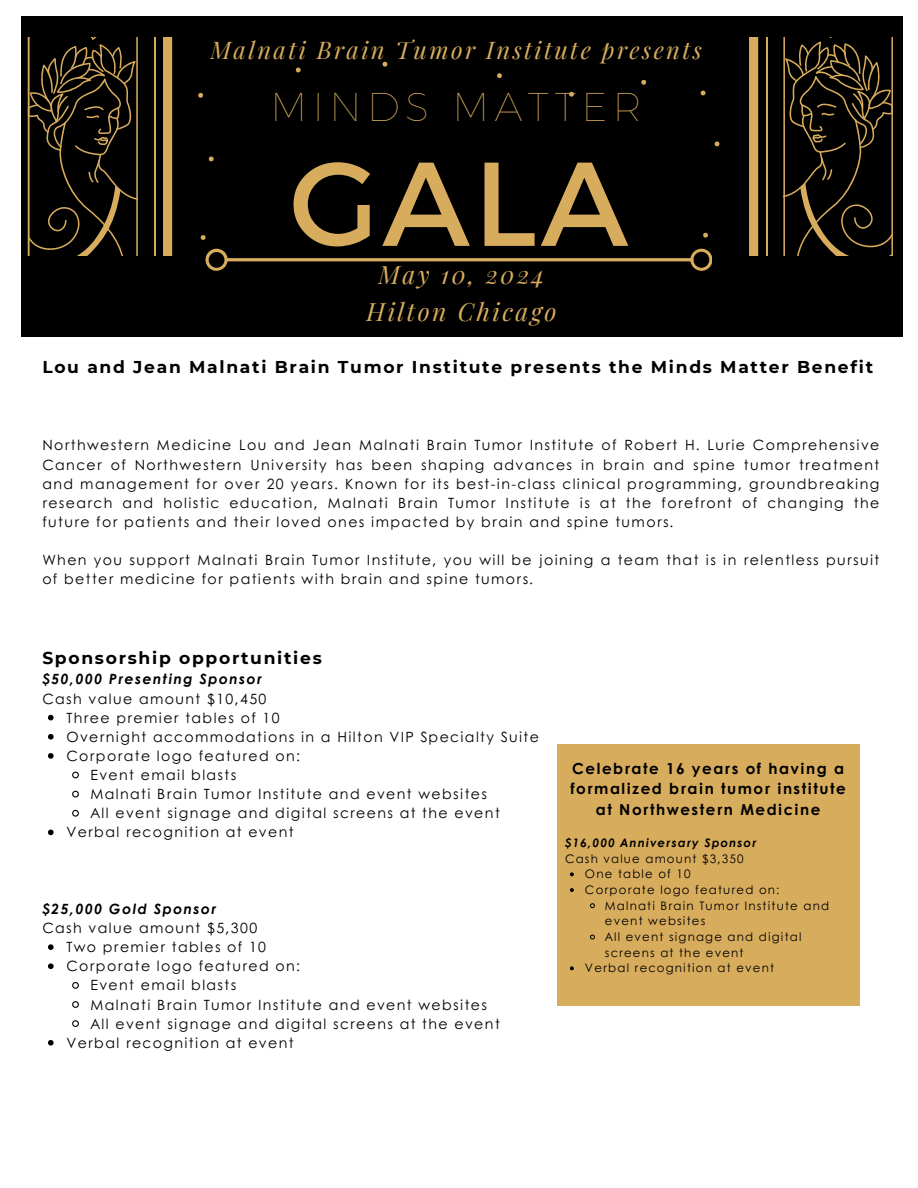
<style>
.page{position:relative;width:918px;height:1188px;background:#fff}
.page>*{position:absolute;margin:0;border:0;box-sizing:border-box;transform-origin:0 0}
.t1{font:118.95px "Montserrat";color:#d7ac5d}
.t2{font:100 40.2px "Montserrat";letter-spacing:.14em;color:#d7ac5d}
.t3{font:italic 24.75px "Playfair Display";letter-spacing:.1em;color:#d7ac5d}
.t4{font:italic 23.85px "Playfair Display";letter-spacing:.1em;color:#d7ac5d}
.t5{font:700 17.1px "Montserrat";letter-spacing:.1em;color:#000}
.t6{font:700 15.15px/20.5px "Century Gothic";letter-spacing:.1em;color:#000;text-align:center}
.t7{font:14.1px/19.2px "Century Gothic";letter-spacing:.1em;color:#000;text-align:justify}
.t8{font:italic 700 14.1px "Century Gothic";letter-spacing:.1em;color:#000}
.t9{font:11.7px/15.6px "Century Gothic";letter-spacing:.1em;color:#000}
.t10{font:italic 700 11.7px "Century Gothic";letter-spacing:.1em;color:#000}
</style>
<div class="page">
<div style="left:21px;top:16px;width:881px;height:320px;background:#000"></div>
<svg style="left:206px;top:256px;width:506px;height:15px"></svg>
<svg style="left:48px;top:715px;width:6px;height:5px"></svg>
<svg style="left:48px;top:734px;width:6px;height:6px"></svg>
<svg style="left:48px;top:753px;width:6px;height:6px"></svg>
<svg style="left:72px;top:771px;width:7px;height:8px"></svg>
<svg style="left:72px;top:790px;width:7px;height:8px"></svg>
<svg style="left:72px;top:809px;width:7px;height:8px"></svg>
<svg style="left:48px;top:830px;width:6px;height:5px"></svg>
<svg style="left:48px;top:944px;width:6px;height:6px"></svg>
<svg style="left:48px;top:963px;width:6px;height:6px"></svg>
<svg style="left:72px;top:982px;width:7px;height:7px"></svg>
<svg style="left:72px;top:1001px;width:7px;height:7px"></svg>
<svg style="left:72px;top:1020px;width:7px;height:7px"></svg>
<svg style="left:48px;top:1040px;width:6px;height:6px"></svg>
<div style="left:557px;top:744px;width:303px;height:262px;background:#d7ac5d"></div>
<svg style="left:27px;top:37px;width:64px;height:219px"></svg>
<svg style="left:832px;top:37px;width:61px;height:219px"></svg>
<svg style="left:382px;top:61px;width:6px;height:6px"></svg>
<svg style="left:497px;top:73px;width:5px;height:5px"></svg>
<svg style="left:91px;top:37px;width:210px;height:219px"></svg>
<svg style="left:569px;top:37px;width:263px;height:219px"></svg>
<svg style="left:570px;top:872px;width:4px;height:4px"></svg>
<svg style="left:570px;top:888px;width:4px;height:4px"></svg>
<svg style="left:590px;top:903px;width:5px;height:6px"></svg>
<svg style="left:590px;top:934px;width:5px;height:6px"></svg>
<svg style="left:570px;top:966px;width:4px;height:4px"></svg>
<p class="t4" style="left:211px;top:33px;width:493px">Malnati Brain Tumor Institute presents</p>
<p class="t2" style="left:271px;top:81px;width:373px">MINDS MATTER</p>
<p class="t1" style="left:289px;top:126px;width:340px">GALA</p>
<p class="t3" style="left:378px;top:257px;width:168px">May 10, 2024</p>
<p class="t3" style="left:367px;top:294px;width:192px">Hilton Chicago</p>
<p class="t5" style="left:42px;top:356px;width:832px">Lou and Jean Malnati Brain Tumor Institute presents the Minds Matter Benefit</p>
<p class="t7" style="left:42px;top:435px;width:839px">Northwestern Medicine Lou and Jean Malnati Brain Tumor Institute of Robert H. Lurie Comprehensive Cancer of Northwestern University has been shaping advances in brain and spine tumor treatment and management for over 20 years. Known for its best-in-class clinical programming, groundbreaking research and holistic education, Malnati Brain Tumor Institute is at the forefront of changing the future for patients and their loved ones impacted by brain and spine tumors.</p>
<p class="t7" style="left:42px;top:550px;width:839px">When you support Malnati Brain Tumor Institute, you will be joining a team that is in relentless pursuit of better medicine for patients with brain and spine tumors.</p>
<p class="t5" style="left:42px;top:648px;width:281px">Sponsorship opportunities</p>
<p class="t8" style="left:42px;top:669px;width:221px">$50,000 Presenting Sponsor</p>
<p class="t7" style="left:42px;top:688px;width:226px">Cash value amount $10,450</p>
<p class="t7" style="left:66px;top:707px;width:215px">Three premier tables of 10</p>
<p class="t7" style="left:66px;top:726px;width:474px">Overnight accommodations in a Hilton VIP Specialty Suite</p>
<p class="t7" style="left:66px;top:746px;width:235px">Corporate logo featured on:</p>
<p class="t7" style="left:90px;top:765px;width:147px">Event email blasts</p>
<p class="t7" style="left:90px;top:784px;width:398px">Malnati Brain Tumor Institute and event websites</p>
<p class="t7" style="left:90px;top:803px;width:411px">All event signage and digital screens at the event</p>
<p class="t7" style="left:66px;top:822px;width:229px">Verbal recognition at event</p>
<p class="t8" style="left:42px;top:898px;width:175px">$25,000 Gold Sponsor</p>
<p class="t7" style="left:42px;top:918px;width:216px">Cash value amount $5,300</p>
<p class="t7" style="left:66px;top:937px;width:201px">Two premier tables of 10</p>
<p class="t7" style="left:66px;top:956px;width:235px">Corporate logo featured on:</p>
<p class="t7" style="left:90px;top:975px;width:147px">Event email blasts</p>
<p class="t7" style="left:90px;top:994px;width:398px">Malnati Brain Tumor Institute and event websites</p>
<p class="t7" style="left:90px;top:1013px;width:411px">All event signage and digital screens at the event</p>
<p class="t7" style="left:66px;top:1032px;width:229px">Verbal recognition at event</p>
<p class="t6" style="left:570px;top:757px;width:277px">Celebrate 16 years of having a formalized brain tumor institute at Northwestern Medicine</p>
<p class="t10" style="left:565px;top:834px;width:193px">$16,000 Anniversary Sponsor</p>
<p class="t9" style="left:565px;top:850px;width:180px">Cash value amount $3,350</p>
<p class="t9" style="left:585px;top:866px;width:107px">One table of 10</p>
<p class="t9" style="left:585px;top:881px;width:196px">Corporate logo featured on:</p>
<p class="t9" style="left:605px;top:897px;width:226px">Malnati Brain Tumor Institute and event websites</p>
<p class="t9" style="left:605px;top:928px;width:198px">All event signage and digital screens at the event</p>
<p class="t9" style="left:585px;top:960px;width:191px">Verbal recognition at event</p>
</div>
